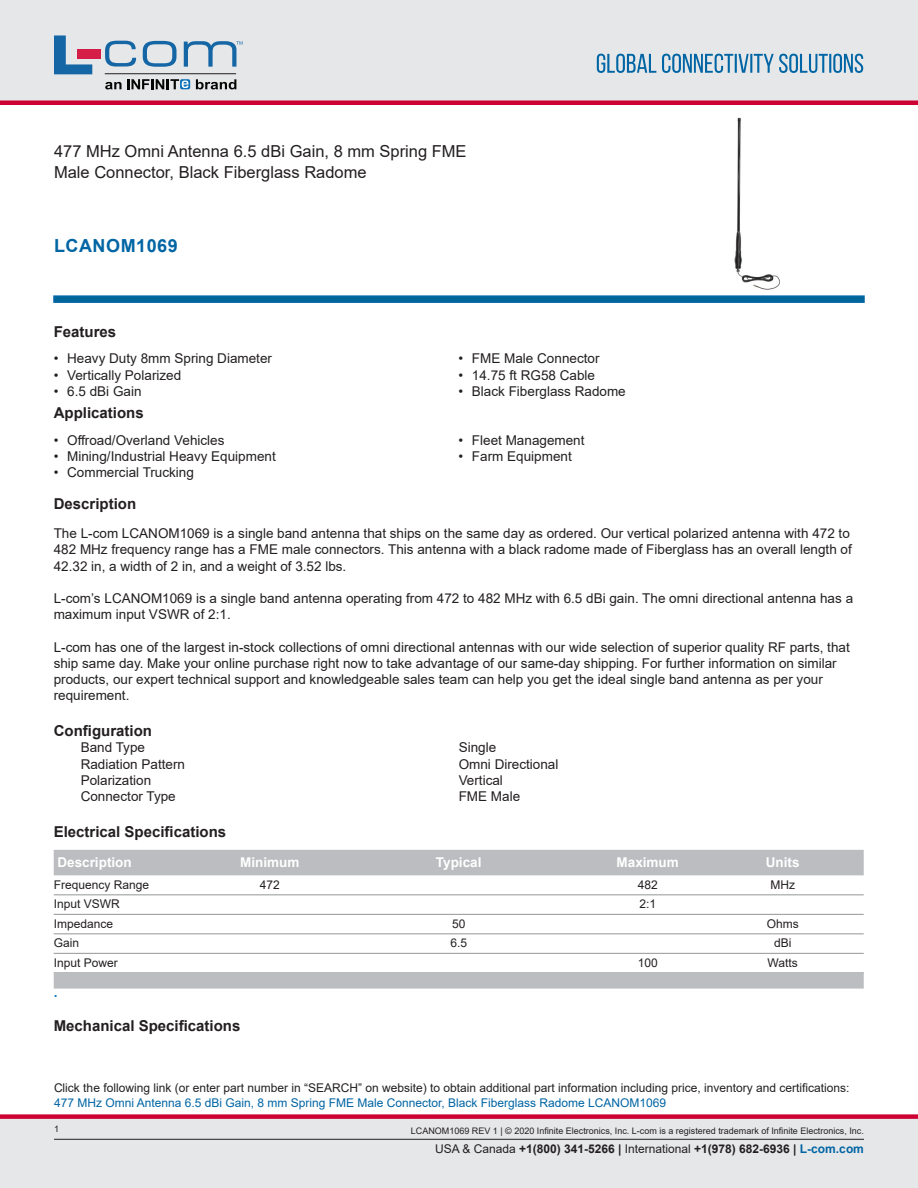
<style>
.page{position:relative;width:918px;height:1188px;background:#fff}
.page>*{position:absolute;margin:0;border:0;box-sizing:border-box;transform-origin:0 0}
.PN{font:700 18px "Arial";letter-spacing:.03em;color:#0065a4}
.Web_Description_Para{font:16.5px/21px "Arial";color:#231f20}
.Head1{font:700 15px "Arial";color:#231f20}
.LCOM_Section_Header{font:700 15px "Arial";color:#231f20}
.LCOM_Table_Footer{font:700 15px "Arial";color:#231f20}
.MarketingDescription{font:13.5px/16.2px "Arial";color:#231f20}
.Specs_Para{font:13.5px "Arial";color:#231f20}
.LCOM_Table_Header_Mi{font:700 13.5px "Arial";color:#fff}
.LCOM_Table_Footer-2{font:700 13.5px "Arial";color:#0c77be}
.Description_and_PN_L{font:12px/14.4px "Arial";color:#231f20}
.LCOM_Table_Body_Min{font:12px "Arial";color:#231f20}
.t1{font:700 12px "Arial";color:#231f20}
.t2{font:9px "Arial";color:#231f20}
.s1{color:#0065a4}
.s2{font-weight:400}
</style>
<div class="page">
<div style="left:0;top:1119px;width:918px;height:69px;background:#e6e7e9"></div>
<div style="left:0;top:1114px;width:918px;height:5px;background:#c03"></div>
<div style="left:0;top:0;width:918px;height:102px;background:#e6e7e9"></div>
<div style="left:0;top:100px;width:918px;height:5px;background:#c03"></div>
<hr style="left:54px;top:1139px;width:810px;height:1px;background:#231f20">
<svg style="left:597px;top:54px;width:266px;height:19px"></svg>
<svg style="left:53px;top:295px;width:812px;height:8px;background:#0f6ea3"></svg>
<hr style="left:105px;top:73px;width:131px;height:1px;background:#211e1e">
<svg style="left:54px;top:35px;width:38px;height:39px"></svg>
<svg style="left:143px;top:41px;width:34px;height:26px"></svg>
<svg style="left:105px;top:41px;width:31px;height:26px"></svg>
<div style="left:77px;top:49px;width:23px;height:10px;background:#d41e47"></div>
<svg style="left:180px;top:79px;width:10px;height:10px"></svg>
<svg style="left:196px;top:79px;width:40px;height:10px"></svg>
<svg style="left:105px;top:79px;width:83px;height:10px"></svg>
<svg style="left:184px;top:41px;width:59px;height:26px"></svg>
<img style="left:734px;top:117px;width:46px;height:173px">
<div style="left:54px;top:850px;width:810px;height:25px;background:#bcbdc0"></div>
<hr style="left:54px;top:895px;width:810px;height:1px;background:#939598">
<hr style="left:54px;top:914px;width:810px;height:1px;background:#939598">
<hr style="left:54px;top:934px;width:810px;height:1px;background:#939598">
<hr style="left:54px;top:953px;width:810px;height:1px;background:#939598">
<div style="left:54px;top:972px;width:810px;height:17px;background:#bcbdc0"></div>
<h1 class="Web_Description_Para" style="left:54px;top:141px;width:414px">477 MHz Omni Antenna 6.5 dBi Gain, 8 mm Spring FME<br>Male Connector, Black Fiberglass Radome</h1>
<p class="PN" style="left:54px;top:233px;width:125px">LCANOM1069</p>
<p class="LCOM_Section_Header" style="left:54px;top:321px;width:64px">Features</p>
<p class="MarketingDescription" style="left:54px;top:350px;width:220px">• Heavy Duty 8mm Spring Diameter</p>
<p class="MarketingDescription" style="left:54px;top:367px;width:129px">• Vertically Polarized</p>
<p class="MarketingDescription" style="left:54px;top:383px;width:89px">• 6.5 dBi Gain</p>
<p class="LCOM_Section_Header" style="left:54px;top:403px;width:92px">Applications</p>
<p class="MarketingDescription" style="left:54px;top:432px;width:172px">• Offroad/Overland Vehicles</p>
<p class="MarketingDescription" style="left:54px;top:448px;width:224px">• Mining/Industrial Heavy Equipment</p>
<p class="MarketingDescription" style="left:54px;top:464px;width:142px">• Commercial Trucking</p>
<p class="MarketingDescription" style="left:458px;top:350px;width:143px">• FME Male Connector</p>
<p class="MarketingDescription" style="left:458px;top:367px;width:138px">• 14.75 ft RG58 Cable</p>
<p class="MarketingDescription" style="left:458px;top:383px;width:169px">• Black Fiberglass Radome</p>
<p class="MarketingDescription" style="left:458px;top:432px;width:128px">• Fleet Management</p>
<p class="MarketingDescription" style="left:458px;top:448px;width:115px">• Farm Equipment</p>
<p class="LCOM_Section_Header" style="left:54px;top:493px;width:84px">Description</p>
<p class="MarketingDescription" style="left:54px;top:525px;width:800px">The L-com LCANOM1069 is a single band antenna that ships on the same day as ordered. Our vertical polarized antenna with 472 to<br>482 MHz frequency range has a FME male connectors. This antenna with a black radome made of Fiberglass has an overall length of<br>42.32 in, a width of 2 in, and a weight of 3.52 lbs.</p>
<p class="MarketingDescription" style="left:54px;top:590px;width:801px">L-com’s LCANOM1069 is a single band antenna operating from 472 to 482 MHz with 6.5 dBi gain. The omni directional antenna has a maximum input VSWR of 2:1.</p>
<p class="MarketingDescription" style="left:54px;top:639px;width:798px">L-com has one of the largest in-stock collections of omni directional antennas with our wide selection of superior quality RF parts, that ship same day. Make your online purchase right now to take advantage of our same-day shipping. For further information on similar products, our expert technical support and knowledgeable sales team can help you get the ideal single band antenna as per your requirement.</p>
<p class="Head1" style="left:54px;top:720px;width:100px">Configuration</p>
<p class="Specs_Para" style="left:81px;top:738px;width:66px">Band Type</p>
<p class="Specs_Para" style="left:459px;top:738px;width:39px">Single</p>
<p class="Specs_Para" style="left:81px;top:755px;width:106px">Radiation Pattern</p>
<p class="Specs_Para" style="left:459px;top:755px;width:101px">Omni Directional</p>
<p class="Specs_Para" style="left:81px;top:771px;width:72px">Polarization</p>
<p class="Specs_Para" style="left:459px;top:771px;width:46px">Vertical</p>
<p class="Specs_Para" style="left:81px;top:787px;width:97px">Connector Type</p>
<p class="Specs_Para" style="left:459px;top:787px;width:63px">FME Male</p>
<p class="Head1" style="left:54px;top:821px;width:174px">Electrical Specifications</p>
<p class="LCOM_Table_Header_Mi" style="left:57px;top:853px;width:76px">Description</p>
<p class="LCOM_Table_Header_Mi" style="left:240px;top:853px;width:61px">Minimum</p>
<p class="LCOM_Table_Header_Mi" style="left:436px;top:853px;width:47px">Typical</p>
<p class="LCOM_Table_Header_Mi" style="left:617px;top:853px;width:64px">Maximum</p>
<p class="LCOM_Table_Header_Mi" style="left:766px;top:853px;width:35px">Units</p>
<p class="LCOM_Table_Body_Min" style="left:54px;top:876px;width:97px">Frequency Range</p>
<p class="LCOM_Table_Body_Min" style="left:260px;top:876px;width:22px">472</p>
<p class="LCOM_Table_Body_Min" style="left:638px;top:876px;width:22px">482</p>
<p class="LCOM_Table_Body_Min" style="left:770px;top:876px;width:26px">MHz</p>
<p class="LCOM_Table_Body_Min" style="left:54px;top:896px;width:68px">Input VSWR</p>
<p class="LCOM_Table_Body_Min" style="left:639px;top:896px;width:18px">2:1</p>
<p class="LCOM_Table_Body_Min" style="left:54px;top:915px;width:61px">Impedance</p>
<p class="LCOM_Table_Body_Min" style="left:452px;top:915px;width:15px">50</p>
<p class="LCOM_Table_Body_Min" style="left:767px;top:915px;width:34px">Ohms</p>
<p class="LCOM_Table_Body_Min" style="left:54px;top:935px;width:27px">Gain</p>
<p class="LCOM_Table_Body_Min" style="left:450px;top:935px;width:18px">6.5</p>
<p class="LCOM_Table_Body_Min" style="left:774px;top:935px;width:19px">dBi</p>
<p class="LCOM_Table_Body_Min" style="left:54px;top:954px;width:66px">Input Power</p>
<p class="LCOM_Table_Body_Min" style="left:638px;top:954px;width:22px">100</p>
<p class="LCOM_Table_Body_Min" style="left:768px;top:954px;width:32px">Watts</p>
<p class="LCOM_Table_Footer-2" style="left:54px;top:983px;width:5px">.</p>
<p class="LCOM_Table_Footer" style="left:54px;top:1015px;width:188px">Mechanical Specifications</p>
<p class="Description_and_PN_L" style="left:54px;top:1081px;width:797px">Click the following link (or enter part number in “SEARCH” on website) to obtain additional part information including price, inventory and certifications:<br><span class="s1">477 MHz Omni Antenna 6.5 dBi Gain, 8 mm Spring FME Male Connector, Black Fiberglass Radome LCANOM1069</span></p>
<p class="t2" style="left:54px;top:1123px;width:7px">1</p>
<p class="t2" style="left:411px;top:1125px;width:455px">LCANOM1069 REV 1 | © 2020 Infinite Electronics, Inc. L-com is a registered trademark of Infinite Electronics, Inc.</p>
<p class="t1" style="left:435px;top:1140px;width:430px"><span class="s2">USA &amp; Canada</span> +1(800) 341-5266 | <span class="s2">International</span> +1(978) 682-6936 | <span class="s1">L-com.com</span></p>
</div>
